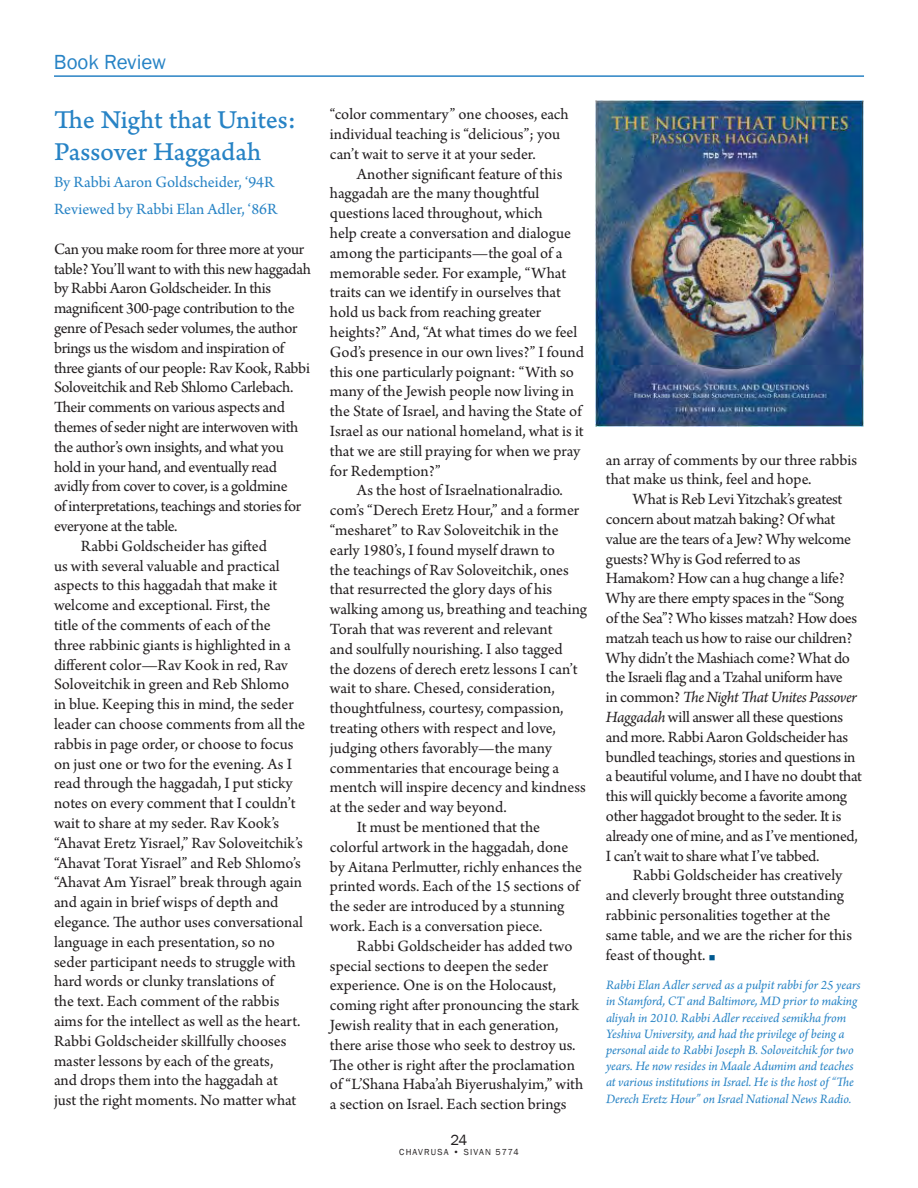
<style>
.page{position:relative;width:918px;height:1188px;background:#fff}
.page>*{position:absolute;margin:0;border:0;box-sizing:border-box;transform-origin:0 0}
.t1{font:27px/32.4px "Arno Pro Caption";letter-spacing:-.005em;color:#2783c5}
.t2{font:21px "Franklin Gothic";color:#2783c5}
.dues_locations{font:16.5px/19.8px "Arno Pro";letter-spacing:-.005em;color:#231f20}
.t3{font:16.5px "Arno Pro";color:#2783c5}
.t4{font:15px "Franklin Gothic";color:#231f20}
.dues_locations-2{font:italic 13.5px/16.2px "Arno Pro";letter-spacing:-.005em;color:#2783c5}
.t5{font:9px "Franklin Gothic";letter-spacing:.13em;color:#231f20}
.s1{font-style:italic}
.s2{color:#005990}
</style>
<div class="page">
<hr style="left:54px;top:75px;width:810px;height:2px;background:#2882c4">
<img style="left:596px;top:100px;width:268px;height:326px">
<p class="t2" style="left:54px;top:49px;width:114px">Book Review</p>
<p class="t1" style="left:54px;top:104px;width:244px">The Night that Unites:<br>Passover Haggadah</p>
<p class="t3" style="left:54px;top:173px;width:222px">By Rabbi Aaron Goldscheider, ‘94R</p>
<p class="t3" style="left:54px;top:200px;width:225px">Reviewed by Rabbi Elan Adler, ‘86R</p>
<p class="dues_locations" style="left:54px;top:240px;width:259px">Can you make room for three more at your table? You’ll want to with this new haggadah by Rabbi Aaron Goldscheider. In this magnificent 300-page contribution to the genre of Pesach seder volumes, the author brings us the wisdom and inspiration of three giants of our people: Rav Kook, Rabbi Soloveitchik and Reb Shlomo Carlebach.<br>Their comments on various aspects and themes of seder night are interwoven with the author’s own insights, and what you hold in your hand, and eventually read avidly from cover to cover, is a goldmine<br>of interpretations, teachings and stories for everyone at the table.</p>
<p class="dues_locations" style="left:54px;top:537px;width:253px;text-indent:27px">Rabbi Goldscheider has gifted<br>us with several valuable and practical aspects to this haggadah that make it welcome and exceptional. First, the<br>title of the comments of each of the three rabbinic giants is highlighted in a different color—Rav Kook in red, Rav Soloveitchik in green and Reb Shlomo in blue. Keeping this in mind, the seder leader can choose comments from all the rabbis in page order, or choose to focus on just one or two for the evening. As I read through the haggadah, I put sticky notes on every comment that I couldn’t wait to share at my seder. Rav Kook’s “Ahavat Eretz Yisrael,” Rav Soloveitchik’s “Ahavat Torat Yisrael” and Reb Shlomo’s “Ahavat Am Yisrael” break through again and again in brief wisps of depth and elegance. The author uses conversational language in each presentation, so no seder participant needs to struggle with hard words or clunky translations of<br>the text. Each comment of the rabbis aims for the intellect as well as the heart.<br>Rabbi Goldscheider skillfully chooses master lessons by each of the greats,<br>and drops them into the haggadah at<br>just the right moments. No matter what</p>
<p class="dues_locations" style="left:330px;top:105px;width:240px">“color commentary” one chooses, each individual teaching is “delicious”; you can’t wait to serve it at your seder.</p>
<p class="dues_locations" style="left:330px;top:165px;width:255px;text-indent:27px">Another significant feature of this haggadah are the many thoughtful questions laced throughout, which<br>help create a conversation and dialogue among the participants—the goal of a memorable seder. For example, “What traits can we identify in ourselves that hold us back from reaching greater heights?” And, “At what times do we feel God’s presence in our own lives?” I found this one particularly poignant: “With so many of the Jewish people now living in the State of Israel, and having the State of Israel as our national homeland, what is it that we are still praying for when we pray for Redemption?”</p>
<p class="dues_locations" style="left:330px;top:481px;width:259px;text-indent:27px">As the host of Israelnationalradio. com’s “Derech Eretz Hour,” and a former “mesharet” to Rav Soloveitchik in the early 1980’s, I found myself drawn to<br>the teachings of Rav Soloveitchik, ones that resurrected the glory days of his walking among us, breathing and teaching Torah that was reverent and relevant<br>and soulfully nourishing. I also tagged<br>the dozens of derech eretz lessons I can’t wait to share. Chesed, consideration, thoughtfulness, courtesy, compassion, treating others with respect and love, judging others favorably—the many commentaries that encourage being a mentch will inspire decency and kindness at the seder and way beyond.</p>
<p class="dues_locations" style="left:330px;top:818px;width:254px;text-indent:27px">It must be mentioned that the colorful artwork in the haggadah, done by Aitana Perlmutter, richly enhances the printed words. Each of the 15 sections of the seder are introduced by a stunning work. Each is a conversation piece.</p>
<p class="dues_locations" style="left:330px;top:937px;width:255px;text-indent:27px">Rabbi Goldscheider has added two special sections to deepen the seder experience. One is on the Holocaust, coming right after pronouncing the stark Jewish reality that in each generation, there arise those who seek to destroy us.<br>The other is right after the proclamation of “L’Shana Haba’ah Biyerushalyim,” with a section on Israel. Each section brings</p>
<p class="t4" style="left:451px;top:1130px;width:18px">24</p>
<p class="t5" style="left:399px;top:1147px;width:121px">CHAVRUSA • SIVAN 5774</p>
<p class="dues_locations" style="left:606px;top:451px;width:253px">an array of comments by our three rabbis that make us think, feel and hope.</p>
<p class="dues_locations" style="left:606px;top:490px;width:258px;text-indent:27px">What is Reb Levi Yitzchak’s greatest concern about matzah baking? Of what value are the tears of a Jew? Why welcome guests? Why is God referred to as Hamakom? How can a hug change a life?<br>Why are there empty spaces in the “Song<br>of the Sea”? Who kisses matzah? How does matzah teach us how to raise our children?<br>Why didn’t the Mashiach come? What do the Israeli flag and a Tzahal uniform have<br>in common? <span class="s1">The Night That Unites Passover Haggadah</span> will answer all these questions and more. Rabbi Aaron Goldscheider has bundled teachings, stories and questions in a beautiful volume, and I have no doubt that this will quickly become a favorite among other haggadot brought to the seder. It is already one of mine, and as I’ve mentioned, I can’t wait to share what I’ve tabbed.</p>
<p class="dues_locations" style="left:606px;top:866px;width:248px;text-indent:27px">Rabbi Goldscheider has creatively and cleverly brought three outstanding rabbinic personalities together at the same table, and we are the richer for this feast of thought. <span class="s2">■</span></p>
<p class="dues_locations-2" style="left:606px;top:978px;width:256px">Rabbi Elan Adler served as a pulpit rabbi for 25 years in Stamford, CT and Baltimore, MD prior to making aliyah in 2010. Rabbi Adler received semikha from Yeshiva University, and had the privilege of being a personal aide to Rabbi Joseph B. Soloveitchik for two years. He now resides in Maale Adumim and teaches at various institutions in Israel. He is the host of “The Derech Eretz Hour” on Israel National News Radio.</p>
</div>
